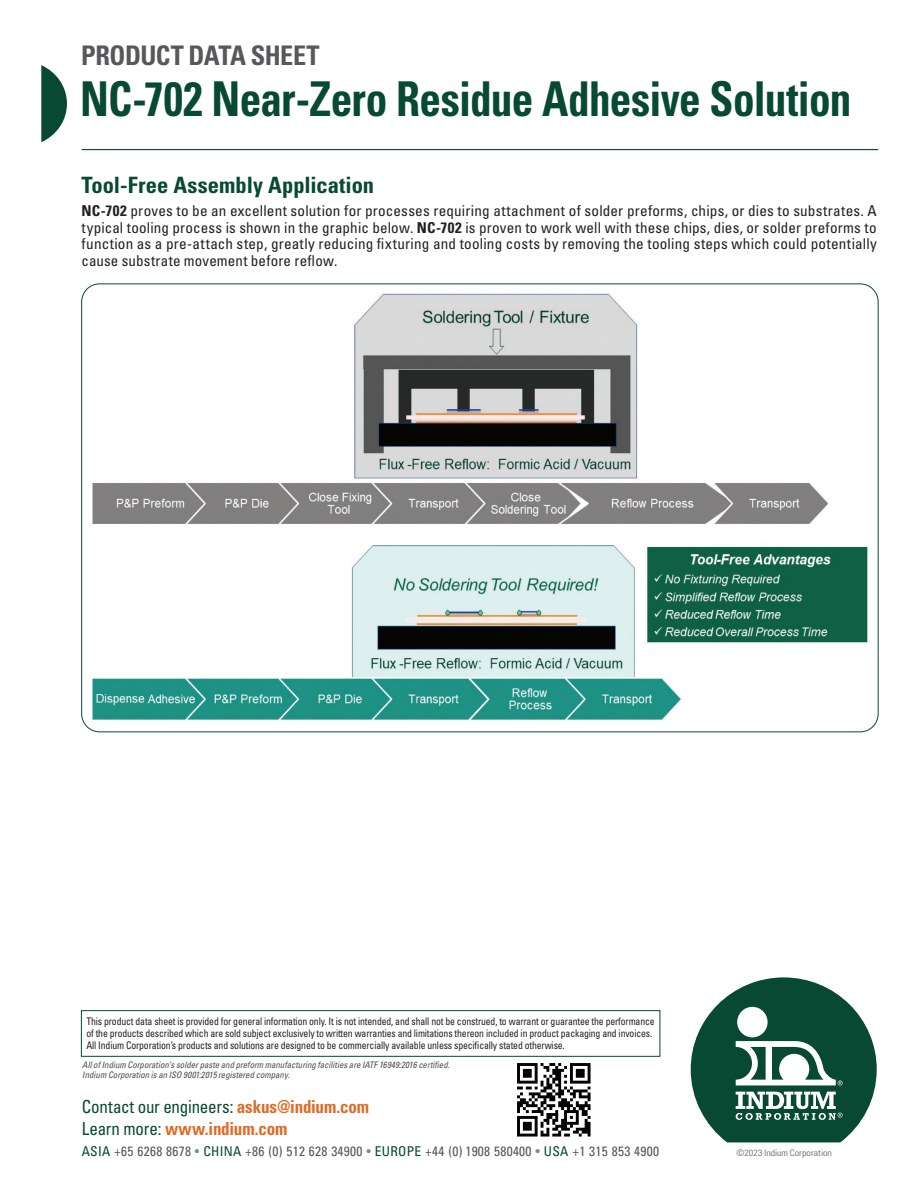
<style>
.page{position:relative;width:918px;height:1188px;background:#fff}
.page>*{position:absolute;margin:0;border:0;box-sizing:border-box;transform-origin:0 0}
.t1{font:700 condensed 48px "Univers LT Std";letter-spacing:-.015em;color:#074932;scale:.9 1}
.t2{font:700 condensed 27px "Univers LT Std";letter-spacing:-.02em;color:#57585a}
.t3{font:700 condensed 22.5px "Univers LT Std";color:#074932}
.t4{font:condensed 17.85px "Univers LT Std";letter-spacing:-.015em;color:#074932;scale:.95 1}
.t5{font:700 condensed 17.85px "Univers LT Std";letter-spacing:-.01em;color:#de6b27;scale:.95 1}
.t6{font:condensed 15px/16.5px "Univers LT Std";letter-spacing:.01em;color:#231f20;text-align:justify}
.t7{font:condensed 13.5px "Univers LT Std";letter-spacing:.02em;color:#57585a}
.t8{font:condensed 10.5px/12px "Univers LT Std";letter-spacing:-.015em;color:#231f20;scale:.93 1}
.t9{font:italic condensed 9px/10.5px "Univers LT Std";color:#4b4c4d}
.t10{font:300 condensed 9px "Univers LT Std";color:#57585a;scale:1.1 1}
.s1{font-weight:700}
.s2{font-weight:700;color:#de6b27}
.s3{font-weight:400;color:#074932}
.s4{color:#074932}
.s5{color:#719585}
</style>
<div class="page">
<svg style="left:691px;top:977px;width:186px;height:165px"></svg>
<div style="left:737px;top:1007px;width:31px;height:30px;background:#fff;border-radius:50%"></div>
<svg style="left:41px;top:65px;width:26px;height:77px"></svg>
<div style="left:81px;top:1010px;width:579px;height:47px;border:1px solid #074932"></div>
<img style="left:517px;top:1063px;width:74px;height:74px">
<hr style="left:82px;top:149px;width:796px;height:1px;background:#074932">
<img style="left:86px;top:290px;width:782px;height:431px">
<h2 class="t2" style="left:81px;top:39px;width:240px">PRODUCT DATA SHEET</h2>
<h1 class="t1" style="left:80px;top:69px;width:859px">NC-702 Near-Zero Residue Adhesive Solution</h1>
<h3 class="t3" style="left:82px;top:171px;width:294px">Tool-Free Assembly Application</h3>
<p class="t6" style="left:82px;top:202px;width:797px"><span class="s1">NC-702</span> proves to be an excellent solution for processes requiring attachment of solder preforms, chips, or dies to substrates. A typical tooling process is shown in the graphic below. <span class="s1">NC-702</span> is proven to work well with these chips, dies, or solder preforms to function as a pre-attach step, greatly reducing fixturing and tooling costs by removing the tooling steps which could potentially cause substrate movement before reflow.</p>
<p class="t8" style="left:86px;top:1015px;width:613px">This product data sheet is provided for general information only. It is not intended, and shall not be construed, to warrant or guarantee the performance of the products described which are sold subject exclusively to written warranties and limitations thereon included in product packaging and invoices.<br>All Indium Corporation’s products and solutions are designed to be commercially available unless specifically stated otherwise.</p>
<p class="t9" style="left:82px;top:1059px;width:369px">All of Indium Corporation’s solder paste and preform manufacturing facilities are IATF 16949:2016 certified.<br>Indium Corporation is an ISO 9001:2015 registered company.</p>
<h3 class="t4" style="left:82px;top:1096px;width:304px">Contact our engineers: <span class="s2">askus@indium.com</span></h3>
<h3 class="t5" style="left:82px;top:1117px;width:218px"><span class="s3">Learn more:</span> www.indium.com</h3>
<p class="t7" style="left:82px;top:1143px;width:579px"><span class="s4">ASIA</span> +65 6268 8678 <span class="s5">•</span> <span class="s4">CHINA</span> +86 (0) 512 628 34900 <span class="s5">•</span> <span class="s4">EUROPE</span> +44 (0) 1908 580400 <span class="s5">•</span> <span class="s4">USA</span> +1 315 853 4900</p>
<p class="t10" style="left:736px;top:1147px;width:88px">©2023 Indium Corporation</p>
</div>
